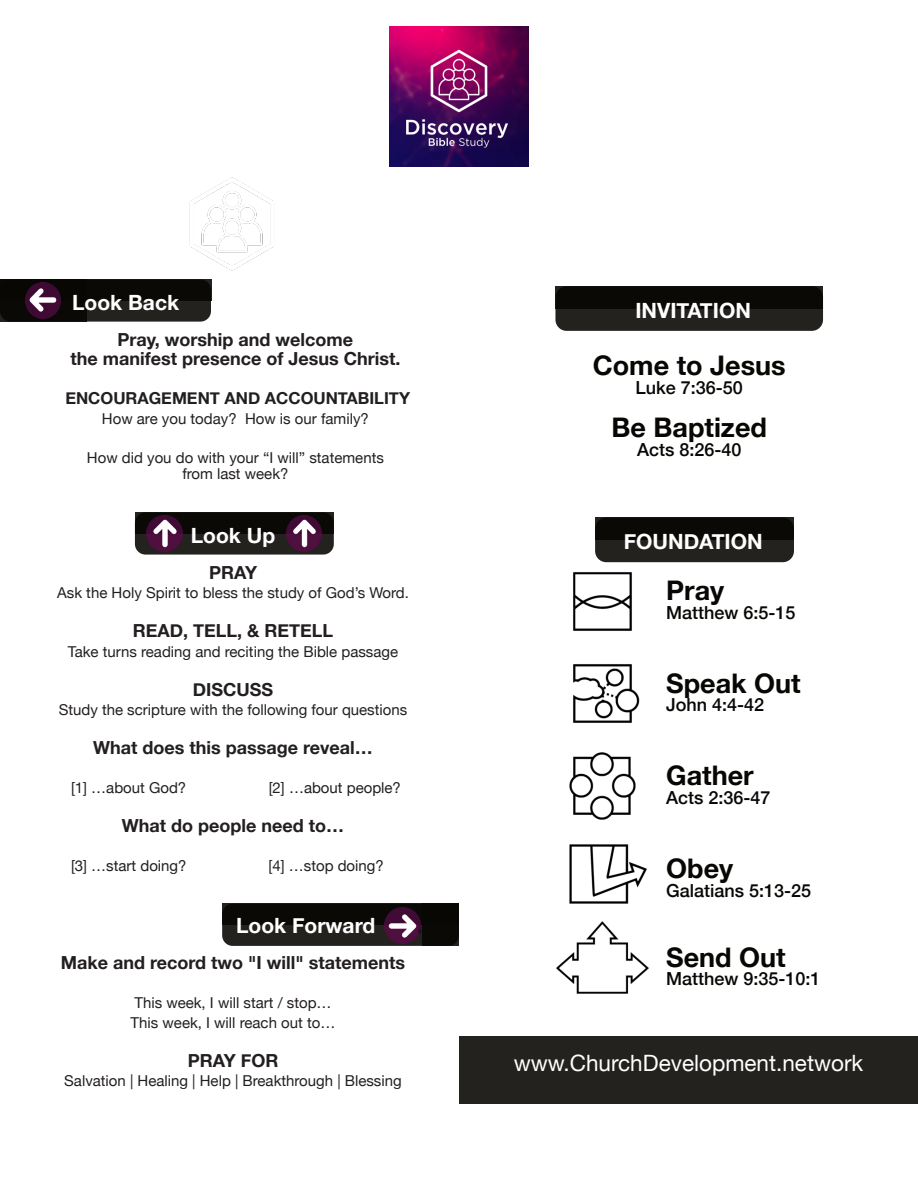
<style>
.page{position:relative;width:918px;height:1188px;background:#fff}
.page>*{position:absolute;margin:0;border:0;box-sizing:border-box;transform-origin:0 0}
.t1{font:700 27px "Helvetica Neue";color:#080704}
.t2{font:22.5px "Helvetica Neue";color:#fff}
.t3{font:700 21px "Helvetica Neue";color:#fff}
.t4{font:700 18px/19.5px "Helvetica Neue";color:#231f20;text-align:center}
.t5{font:500 18px "Helvetica Neue";color:#080704}
.t6{font:700 16.5px "Helvetica Neue";color:#231f20}
.t7{font:15px/19.5px "Helvetica Neue";color:#231f20}
</style>
<div class="page">
<div style="left:222px;top:904px;width:237px;height:42px;background:#23221f;border-radius:11px"></div>
<div style="left:422px;top:904px;width:37px;height:42px;background:#080704"></div>
<div style="left:222px;top:904px;width:237px;height:21px;background:#080704"></div>
<div style="left:135px;top:512px;width:199px;height:43px;background:#23221f;border-radius:11px"></div>
<div style="left:135px;top:512px;width:199px;height:21px;background:#080704"></div>
<div style="left:0;top:279px;width:211px;height:43px;background:#23221f;border-radius:11px"></div>
<div style="left:0;top:279px;width:211px;height:22px;background:#080704"></div>
<div style="left:0;top:279px;width:86px;height:43px;background:#080704"></div>
<img style="left:189px;top:177px;width:85px;height:94px">
<img style="left:384px;top:908px;width:36px;height:35px">
<img style="left:286px;top:516px;width:36px;height:35px">
<img style="left:147px;top:516px;width:35px;height:35px">
<img style="left:25px;top:283px;width:36px;height:35px">
<img style="left:389px;top:27px;width:140px;height:139px">
<div style="left:459px;top:1036px;width:459px;height:68px;background:#23221f"></div>
<div style="left:595px;top:518px;width:199px;height:44px;background:#23221f;border-radius:11px"></div>
<div style="left:595px;top:518px;width:199px;height:22px;background:#080704"></div>
<img style="left:556px;top:921px;width:93px;height:73px">
<img style="left:569px;top:844px;width:78px;height:60px">
<img style="left:569px;top:555px;width:80px;height:265px">
<div style="left:555px;top:286px;width:268px;height:45px;background:#23221f;border-radius:11px"></div>
<div style="left:555px;top:286px;width:268px;height:23px;background:#080704"></div>
<h3 class="t3" style="left:72px;top:289px;width:108px">Look Back</h3>
<p class="t4" style="left:70px;top:329px;width:331px">Pray, worship and welcome<br>the manifest presence of Jesus Christ.</p>
<p class="t6" style="left:65px;top:388px;width:346px">ENCOURAGEMENT AND ACCOUNTABILITY</p>
<p class="t7" style="left:102px;top:409px;width:268px">How are you today? How is our family?</p>
<p class="t7" style="left:87px;top:449px;width:298px;line-height:16.5px;text-align:center">How did you do with your “I will” statements from last week?</p>
<h3 class="t3" style="left:191px;top:522px;width:86px">Look Up</h3>
<p class="t4" style="left:209px;top:562px;width:50px">PRAY</p>
<p class="t7" style="left:57px;top:583px;width:353px">Ask the Holy Spirit to bless the study of God’s Word.</p>
<p class="t4" style="left:133px;top:621px;width:202px">READ, TELL, &amp; RETELL</p>
<p class="t7" style="left:68px;top:642px;width:332px">Take turns reading and reciting the Bible passage</p>
<p class="t4" style="left:193px;top:679px;width:82px">DISCUSS</p>
<p class="t7" style="left:59px;top:700px;width:350px">Study the scripture with the following four questions</p>
<p class="t4" style="left:93px;top:738px;width:281px">What does this passage reveal…</p>
<p class="t7" style="left:71px;top:778px;width:117px">[1] …about God?</p>
<p class="t7" style="left:269px;top:778px;width:134px">[2] …about people?</p>
<p class="t4" style="left:122px;top:816px;width:224px">What do people need to…</p>
<p class="t7" style="left:71px;top:856px;width:117px">[3] …start doing?</p>
<p class="t7" style="left:269px;top:856px;width:117px">[4] …stop doing?</p>
<h3 class="t3" style="left:236px;top:913px;width:141px">Look Forward</h3>
<p class="t4" style="left:61px;top:952px;width:346px">Make and record two "I will" statements</p>
<p class="t7" style="left:131px;top:993px;width:206px">This week, I will start / stop…<br>This week, I will reach out to…</p>
<p class="t4" style="left:188px;top:1050px;width:92px">PRAY FOR</p>
<p class="t7" style="left:64px;top:1071px;width:339px">Salvation | Healing | Help | Breakthrough | Blessing</p>
<h3 class="t3" style="left:635px;top:297px;width:117px">INVITATION</h3>
<h1 class="t1" style="left:593px;top:349px;width:194px">Come to Jesus</h1>
<p class="t5" style="left:636px;top:376px;width:109px">Luke 7:36-50</p>
<h1 class="t1" style="left:612px;top:411px;width:157px">Be Baptized</h1>
<p class="t5" style="left:637px;top:438px;width:106px">Acts 8:26-40</p>
<h3 class="t3" style="left:624px;top:528px;width:140px">FOUNDATION</h3>
<h1 class="t1" style="left:666px;top:574px;width:60px">Pray</h1>
<p class="t5" style="left:666px;top:601px;width:131px">Matthew 6:5-15</p>
<h1 class="t1" style="left:666px;top:667px;width:136px">Speak Out</h1>
<p class="t5" style="left:666px;top:694px;width:100px">John 4:4-42</p>
<h1 class="t1" style="left:666px;top:759px;width:89px">Gather</h1>
<p class="t5" style="left:666px;top:786px;width:106px">Acts 2:36-47</p>
<h1 class="t1" style="left:666px;top:852px;width:69px">Obey</h1>
<p class="t5" style="left:666px;top:879px;width:147px">Galatians 5:13-25</p>
<h1 class="t1" style="left:666px;top:940px;width:121px">Send Out</h1>
<p class="t5" style="left:666px;top:968px;width:156px">Matthew 9:35-10:1</p>
<h2 class="t2" style="left:514px;top:1049px;width:351px">www.ChurchDevelopment.network</h2>
</div>
